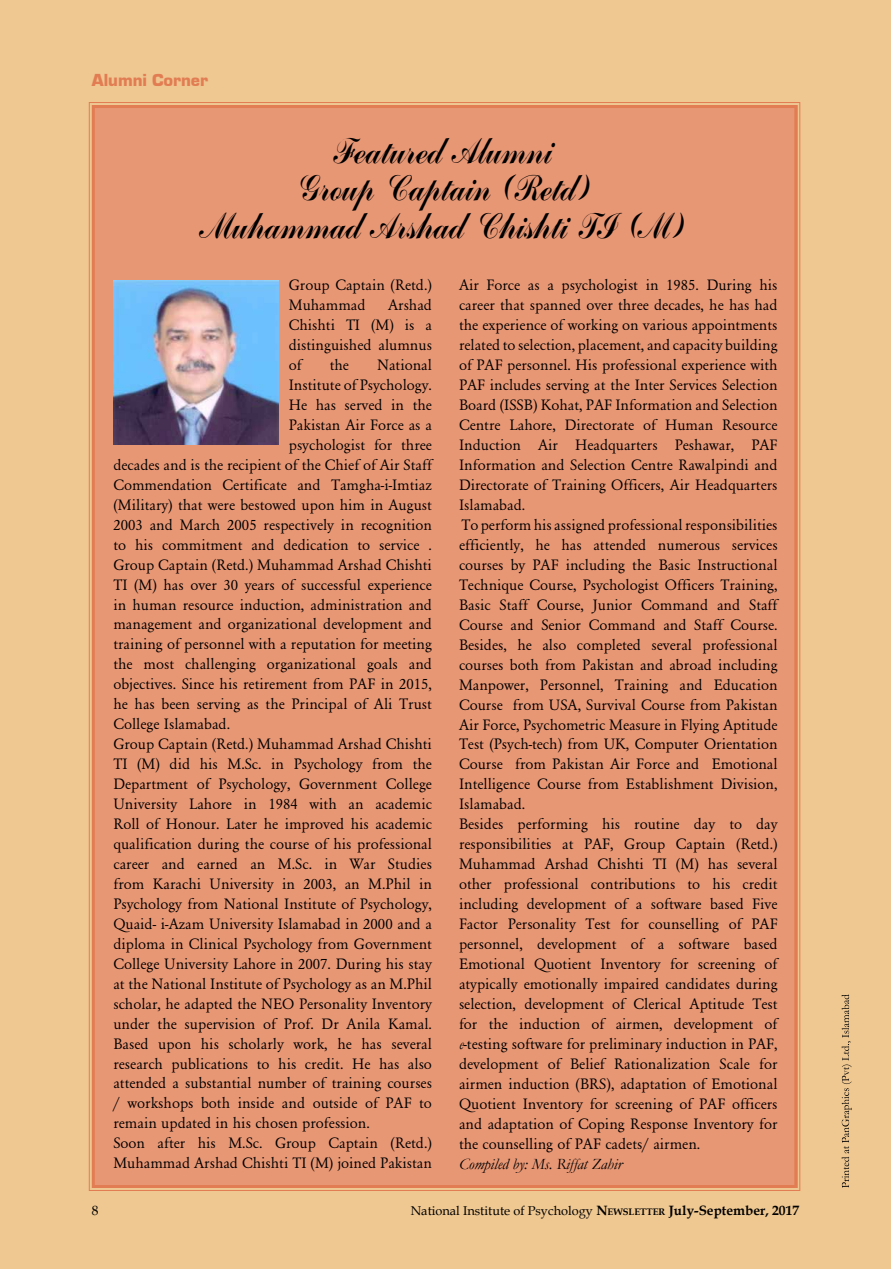
<style>
.page{position:relative;width:891px;height:1269px;background:#eec791}
.page>*{position:absolute;margin:0;border:0;box-sizing:border-box;transform-origin:0 0}
.t1{font:31.5px/37.8px "Commercial Script";color:#000;text-align:center;scale:.91 1}
.t2{font:18px "Eurostile Black DTC";color:#e27d53}
.t3{font:15.75px/20px "Garamond";color:#000}
.t4{font:italic 15.75px "Garamond";color:#000}
.t5{font:13.5px "Book Antiqua";color:#000}
.t6{font:12.75px "Book Antiqua";color:#000}
.s1{font-style:italic}
.s2{font-weight:700;font-size:13.5px}
.s3{font-weight:700;font-size:9.45px}
</style>
<div class="page">
<svg style="left:842px;top:994px;width:10px;height:194px"></svg>
<div style="left:88px;top:102px;width:713px;height:1089px;background:#e89775"></div>
<img style="left:113px;top:280px;width:165px;height:165px">
<p class="t2" style="left:92px;top:70px;width:118px">Alumni Corner</p>
<h1 class="t1" style="left:199px;top:133px;width:533px">Featured Alumni<br>Group Captain (Retd)<br>Muhammad Arshad Chishti TI (M)</h1>
<p class="t3" style="left:289px;top:275px;width:145px">Group Captain (Retd.)<br>Muhammad</p>
<p class="t3" style="left:289px;top:295px;width:145px;text-align:justify;text-indent:99px">Arshad Chishti TI (M) is a distinguished alumnus of</p>
<p class="t3" style="left:330px;top:355px;width:21px">the</p>
<p class="t3" style="left:377px;top:355px;width:56px">National</p>
<p class="t3" style="left:289px;top:375px;width:145px">Institute of Psychology.</p>
<p class="t3" style="left:289px;top:395px;width:145px">He has served in the</p>
<p class="t3" style="left:289px;top:415px;width:145px">Pakistan Air Force as a</p>
<p class="t3" style="left:289px;top:435px;width:145px">psychologist for three</p>
<p class="t3" style="left:113px;top:455px;width:320px">decades and is the recipient of the Chief of Air Staff</p>
<p class="t3" style="left:113px;top:475px;width:320px">Commendation Certificate and Tamgha-i-Imtiaz</p>
<p class="t3" style="left:113px;top:495px;width:320px">(Military) that were bestowed upon him in August</p>
<p class="t3" style="left:113px;top:515px;width:320px">2003 and March 2005 respectively in recognition</p>
<p class="t3" style="left:113px;top:535px;width:320px">to his commitment and dedication to service .</p>
<p class="t3" style="left:113px;top:555px;width:320px">Group Captain (Retd.) Muhammad Arshad Chishti</p>
<p class="t3" style="left:113px;top:575px;width:320px">TI (M) has over 30 years of successful experience</p>
<p class="t3" style="left:113px;top:594px;width:320px">in human resource induction, administration and</p>
<p class="t3" style="left:113px;top:614px;width:320px">management and organizational development and</p>
<p class="t3" style="left:113px;top:634px;width:320px">training of personnel with a reputation for meeting</p>
<p class="t3" style="left:113px;top:654px;width:320px">the most challenging organizational goals and</p>
<p class="t3" style="left:113px;top:674px;width:320px">objectives. Since his retirement from PAF in 2015,</p>
<p class="t3" style="left:113px;top:694px;width:320px">he has been serving as the Principal of Ali Trust</p>
<p class="t3" style="left:113px;top:714px;width:118px">College Islamabad.</p>
<p class="t3" style="left:113px;top:734px;width:320px">Group Captain (Retd.) Muhammad Arshad Chishti</p>
<p class="t3" style="left:113px;top:754px;width:320px">TI (M) did his M.Sc. in Psychology from the</p>
<p class="t3" style="left:113px;top:774px;width:320px">Department of Psychology, Government College</p>
<p class="t3" style="left:113px;top:794px;width:320px">University Lahore in 1984 with an academic</p>
<p class="t3" style="left:113px;top:814px;width:320px">Roll of Honour. Later he improved his academic</p>
<p class="t3" style="left:113px;top:834px;width:320px">qualification during the course of his professional</p>
<p class="t3" style="left:113px;top:854px;width:320px">career and earned an M.Sc. in War Studies</p>
<p class="t3" style="left:113px;top:874px;width:320px">from Karachi University in 2003, an M.Phil in</p>
<p class="t3" style="left:113px;top:894px;width:320px">Psychology from National Institute of Psychology,</p>
<p class="t3" style="left:113px;top:914px;width:320px">Quaid- i-Azam University Islamabad in 2000 and a</p>
<p class="t3" style="left:113px;top:934px;width:320px">diploma in Clinical Psychology from Government</p>
<p class="t3" style="left:113px;top:954px;width:320px">College University Lahore in 2007. During his stay</p>
<p class="t3" style="left:113px;top:974px;width:320px">at the National Institute of Psychology as an M.Phil</p>
<p class="t3" style="left:113px;top:994px;width:320px">scholar, he adapted the NEO Personality Inventory</p>
<p class="t3" style="left:113px;top:1014px;width:320px">under the supervision of Prof. Dr Anila Kamal.</p>
<p class="t3" style="left:113px;top:1034px;width:320px">Based upon his scholarly work, he has several</p>
<p class="t3" style="left:113px;top:1053px;width:320px">research publications to his credit. He has also</p>
<p class="t3" style="left:113px;top:1073px;width:320px">attended a substantial number of training courses</p>
<p class="t3" style="left:113px;top:1093px;width:320px">/ workshops both inside and outside of PAF to</p>
<p class="t3" style="left:113px;top:1113px;width:258px">remain updated in his chosen profession.</p>
<p class="t3" style="left:113px;top:1133px;width:320px">Soon after his M.Sc. Group Captain (Retd.)</p>
<p class="t3" style="left:113px;top:1153px;width:320px">Muhammad Arshad Chishti TI (M) joined Pakistan</p>
<p class="t3" style="left:459px;top:275px;width:320px">Air Force as a psychologist in 1985. During his career that spanned over three decades, he has had the experience of working on various appointments related to selection, placement, and capacity building of PAF personnel. His professional experience with PAF includes serving at the Inter Services Selection Board (ISSB) Kohat, PAF Information and Selection Centre Lahore, Directorate of Human Resource Induction Air Headquarters Peshawar, PAF Information and Selection Centre Rawalpindi and Directorate of Training Officers, Air Headquarters Islamabad.<br>To perform his assigned professional responsibilities efficiently, he has attended numerous services courses by PAF including the Basic Instructional Technique Course, Psychologist Officers Training, Basic Staff Course, Junior Command and Staff Course and Senior Command and Staff Course.<br>Besides, he also completed several professional courses both from Pakistan and abroad including Manpower, Personnel, Training and Education Course from USA, Survival Course from Pakistan Air Force, Psychometric Measure in Flying Aptitude Test (Psych-tech) from UK, Computer Orientation Course from Pakistan Air Force and Emotional Intelligence Course from Establishment Division, Islamabad.<br>Besides performing his routine day to day responsibilities at PAF, Group Captain (Retd.)<br>Muhammad Arshad Chishti TI (M) has several other professional contributions to his credit including development of a software based Five Factor Personality Test for counselling of PAF personnel, development of a software based Emotional Quotient Inventory for screening of atypically emotionally impaired candidates during selection, development of Clerical Aptitude Test for the induction of airmen, development of <span class="s1">e</span>-testing software for preliminary induction in PAF, development of Belief Rationalization Scale for airmen induction (BRS), adaptation of Emotional Quotient Inventory for screening of PAF officers and adaptation of Coping Response Inventory for the counselling of PAF cadets/ airmen.</p>
<p class="t4" style="left:459px;top:1153px;width:165px">Compiled by: Ms. Riffat Zahir</p>
<p class="t5" style="left:92px;top:1201px;width:8px">8</p>
<p class="t6" style="left:411px;top:1202px;width:390px">National Institute of Psychology <span class="s2">N</span><span class="s3">EWSLETTER</span> <span class="s2">July-September, 2017</span></p>
</div>
